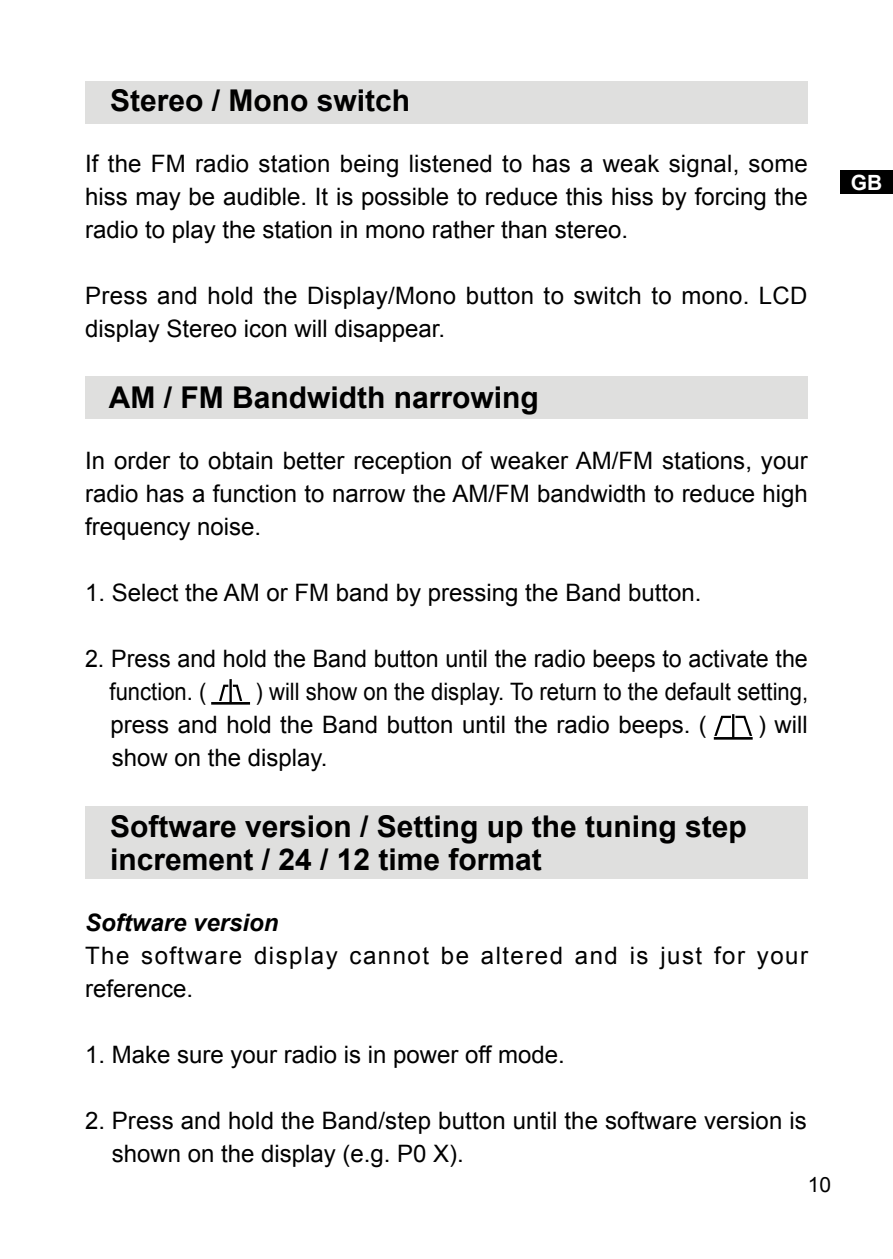
<style>
.page{position:relative;width:893px;height:1259px;background:#fff}
.page>*{position:absolute;margin:0;border:0;box-sizing:border-box;transform-origin:0 0}
.t1{font:700 30px/33px "Arial";color:#000}
.t2{font:24px/33px "Arial";color:#000}
.t3{font:24px/33px "Arial";color:#000;scale:.92 1}
.t4{font:24px/33px "Arial";letter-spacing:.06em;color:#000}
.t5{font:italic 700 24px "Arial";color:#000}
.t6{font:21px "Arial";color:#000}
.t7{font:700 21px "Arial";color:#fff}
</style>
<div class="page">
<div style="left:840px;top:170px;width:53px;height:24px;background:#000"></div>
<div style="left:85px;top:806px;width:723px;height:72px;background:#dfdfde"></div>
<div style="left:85px;top:376px;width:723px;height:43px;background:#dfdfde"></div>
<div style="left:85px;top:81px;width:723px;height:42px;background:#dfdfde"></div>
<svg style="left:211px;top:679px;width:39px;height:25px"></svg>
<svg style="left:714px;top:714px;width:39px;height:25px"></svg>
<p class="t1" style="left:110px;top:85px;width:302px">Stereo / Mono switch</p>
<p class="t2" style="left:85px;top:147px;width:724px;text-align:justify">If the FM radio station being listened to has a weak signal, some hiss may be audible. It is possible to reduce this hiss by forcing the radio to play the station in mono rather than stereo.</p>
<p class="t2" style="left:85px;top:279px;width:724px">Press and hold the Display/Mono button to switch to mono. LCD display Stereo icon will disappear.</p>
<p class="t1" style="left:109px;top:382px;width:432px">AM / FM Bandwidth narrowing</p>
<p class="t2" style="left:85px;top:444px;width:724px;text-align:justify">In order to obtain better reception of weaker AM/FM stations, your radio has a function to narrow the AM/FM bandwidth to reduce high frequency noise.</p>
<p class="t2" style="left:85px;top:576px;width:618px">1 . Select the AM or FM band by pressing the Band button.</p>
<p class="t2" style="left:110px;top:642px;width:700px;text-indent:-25px">2. Press and hold the Band button until the radio beeps to activate the function. (</p>
<p class="t3" style="left:111px;top:675px;width:760px;text-indent:145px">) will show on the display. To return to the default setting, press and hold the Band button until the radio beeps. (</p>
<p class="t2" style="left:758px;top:708px;width:51px">) will</p>
<p class="t2" style="left:112px;top:741px;width:217px">show on the display.</p>
<p class="t1" style="left:110px;top:811px;width:638px">Software version / Setting up the tuning step increment / 24 / 12 time format</p>
<p class="t5" style="left:85px;top:907px;width:195px">Software version</p>
<p class="t4" style="left:85px;top:939px;width:724px">The software display cannot be altered and is just for your reference.</p>
<p class="t2" style="left:85px;top:1038px;width:481px">1 . Make sure your radio is in power off mode.</p>
<p class="t2" style="left:112px;top:1104px;width:697px;text-indent:-27px">2. Press and hold the Band/step button until the software version is shown on the display (e.g. P0 X).</p>
<p class="t6" style="left:808px;top:1170px;width:25px">1 0</p>
<p class="t7" style="left:851px;top:168px;width:33px">GB</p>
</div>
